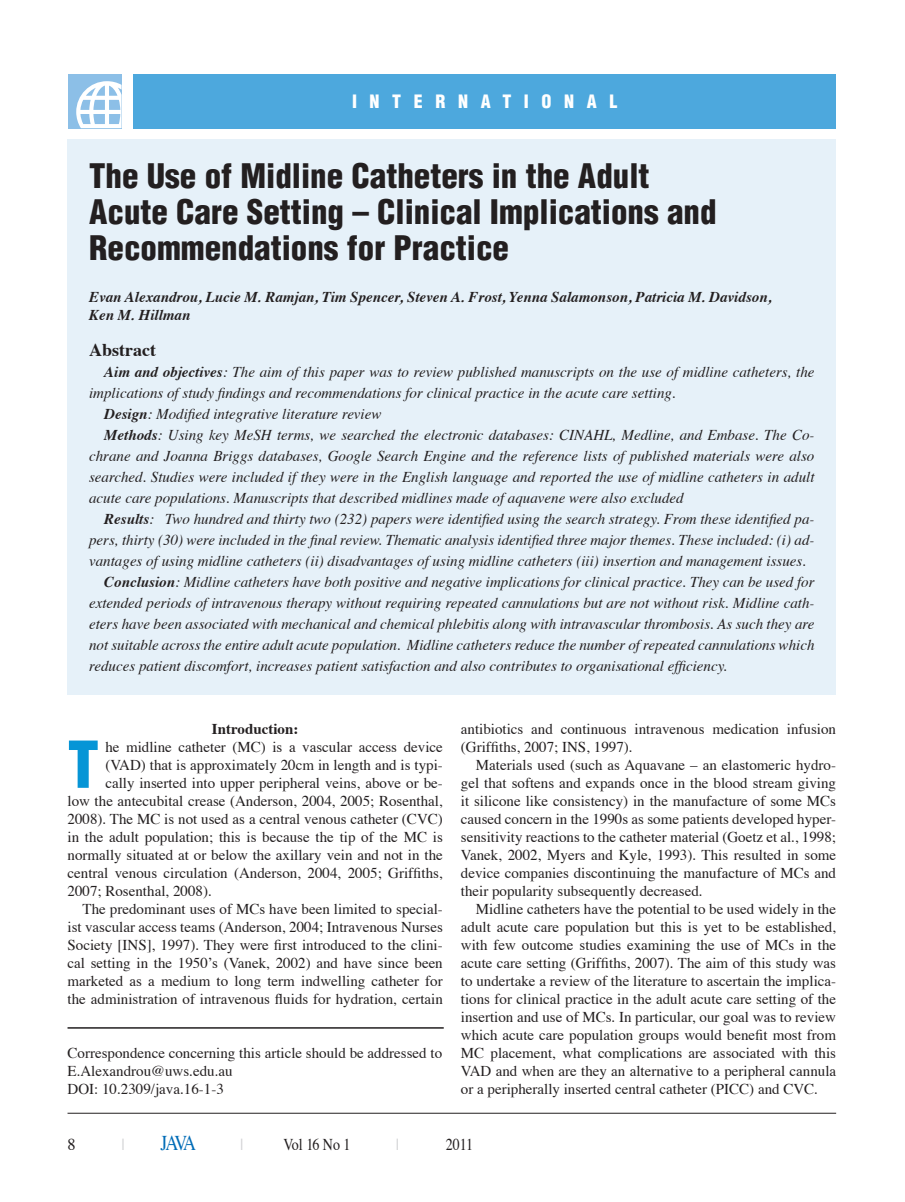
<style>
.page{position:relative;width:905px;height:1202px;background:#fff}
.page>*{position:absolute;margin:0;border:0;box-sizing:border-box;transform-origin:0 0}
.t1{font:900 condensed 63px "Helvetica";color:#0695d6}
.t2{font:900 condensed 33px/36px "Helvetica";color:#231f20}
.t3{font:21px "Times";color:#006cb7;scale:.85 1}
.t4{font:900 condensed 18px "Helvetica";letter-spacing:.7em;color:#fff}
.t5{font:700 18px "Times";color:#231f20}
.t6{font:16.5px "Times";color:#231f20;scale:.85 1}
.t7{font:16.5px "Times";color:#d1d2d4}
.t8{font:16.5px "Times";color:#231f20}
.t9{font:15px/18px "Times";color:#231f20}
.t10{font:italic 15px "Times";color:#231f20}
.t11{font:italic 700 15px/18px "Times";color:#231f20}
.t12{font:700 15px "Times";color:#231f20}
.s1{font-weight:700}
</style>
<div class="page">
<hr style="left:68px;top:1112px;width:768px;height:1px;background:#231f20">
<div style="left:68px;top:139px;width:768px;height:555px;background:#e6f1f9"></div>
<div style="left:133px;top:74px;width:703px;height:54px;background:#4da8dd"></div>
<div style="left:68px;top:74px;width:53px;height:54px;background:#8cbfe7"></div>
<svg style="left:76px;top:81px;width:45px;height:47px"></svg>
<hr style="left:68px;top:1027px;width:376px;height:1px;background:#231f20">
<p class="t4" style="left:352px;top:91px;width:267px">INTERNATIONAL</p>
<h2 class="t2" style="left:89px;top:157px;width:629px">The Use of Midline Catheters in the Adult<br>Acute Care Setting – Clinical Implications and<br>Recommendations for Practice</h2>
<p class="t11" style="left:89px;top:286px;width:683px">Evan Alexandrou, Lucie M. Ramjan, Tim Spencer, Steven A. Frost, Yenna Salamonson, Patricia M. Davidson,<br>Ken M. Hillman</p>
<p class="t5" style="left:89px;top:332px;width:68px">Abstract</p>
<p class="t10" style="left:104px;top:358px;width:711px"><span class="s1">Aim and objectives</span>: The aim of this paper was to review published manuscripts on the use of midline catheters, the</p>
<p class="t10" style="left:89px;top:379px;width:588px">implications of study findings and recommendations for clinical practice in the acute care setting.</p>
<p class="t10" style="left:104px;top:400px;width:279px"><span class="s1">Design</span>: Modified integrative literature review</p>
<p class="t10" style="left:104px;top:421px;width:711px"><span class="s1">Methods</span>: Using key MeSH terms, we searched the electronic databases: CINAHL, Medline, and Embase. The Co-</p>
<p class="t10" style="left:89px;top:442px;width:726px">chrane and Joanna Briggs databases, Google Search Engine and the reference lists of published materials were also</p>
<p class="t10" style="left:89px;top:463px;width:726px">searched. Studies were included if they were in the English language and reported the use of midline catheters in adult</p>
<p class="t10" style="left:89px;top:484px;width:596px">acute care populations. Manuscripts that described midlines made of aquavene were also excluded</p>
<p class="t10" style="left:104px;top:505px;width:711px"><span class="s1">Results</span>: Two hundred and thirty two (232) papers were identified using the search strategy. From these identified pa-</p>
<p class="t10" style="left:89px;top:526px;width:727px">pers, thirty (30) were included in the final review. Thematic analysis identified three major themes. These included: (i) ad-</p>
<p class="t10" style="left:89px;top:547px;width:718px">vantages of using midline catheters (ii) disadvantages of using midline catheters (iii) insertion and management issues.</p>
<p class="t10" style="left:104px;top:568px;width:712px"><span class="s1">Conclusion</span>: Midline catheters have both positive and negative implications for clinical practice. They can be used for</p>
<p class="t10" style="left:89px;top:589px;width:727px">extended periods of intravenous therapy without requiring repeated cannulations but are not without risk. Midline cath-</p>
<p class="t10" style="left:89px;top:610px;width:726px">eters have been associated with mechanical and chemical phlebitis along with intravascular thrombosis. As such they are</p>
<p class="t10" style="left:89px;top:631px;width:726px">not suitable across the entire adult acute population. Midline catheters reduce the number of repeated cannulations which</p>
<p class="t10" style="left:89px;top:652px;width:639px">reduces patient discomfort, increases patient satisfaction and also contributes to organisational efficiency.</p>
<p class="t12" style="left:212px;top:714px;width:88px">Introduction:</p>
<h1 class="t1" style="left:68px;top:725px;width:33px">T</h1>
<p class="t9" style="left:105px;top:736px;width:339px">he midline catheter (MC) is a vascular access device</p>
<p class="t9" style="left:105px;top:754px;width:339px">(VAD) that is approximately 20cm in length and is typi-</p>
<p class="t9" style="left:105px;top:772px;width:339px">cally inserted into upper peripheral veins, above or be-</p>
<p class="t9" style="left:67px;top:790px;width:377px">low the antecubital crease (Anderson, 2004, 2005; Rosenthal,</p>
<p class="t9" style="left:67px;top:808px;width:377px">2008). The MC is not used as a central venous catheter (CVC)</p>
<p class="t9" style="left:67px;top:826px;width:377px">in the adult population; this is because the tip of the MC is</p>
<p class="t9" style="left:67px;top:844px;width:377px">normally situated at or below the axillary vein and not in the</p>
<p class="t9" style="left:67px;top:862px;width:377px">central venous circulation (Anderson, 2004, 2005; Griffiths,</p>
<p class="t9" style="left:68px;top:880px;width:146px">2007; Rosenthal, 2008).</p>
<p class="t9" style="left:83px;top:898px;width:362px">The predominant uses of MCs have been limited to special-</p>
<p class="t9" style="left:67px;top:916px;width:377px">ist vascular access teams (Anderson, 2004; Intravenous Nurses</p>
<p class="t9" style="left:67px;top:934px;width:377px">Society [INS], 1997). They were first introduced to the clini-</p>
<p class="t9" style="left:67px;top:952px;width:377px">cal setting in the 1950’s (Vanek, 2002) and have since been</p>
<p class="t9" style="left:67px;top:970px;width:377px">marketed as a medium to long term indwelling catheter for</p>
<p class="t9" style="left:67px;top:988px;width:377px">the administration of intravenous fluids for hydration, certain</p>
<p class="t9" style="left:68px;top:1042px;width:376px">Correspondence concerning this article should be addressed to<br>E.Alexandrou@uws.edu.au<br>DOI: 10.2309/java.16-1-3</p>
<p class="t9" style="left:461px;top:718px;width:377px">antibiotics and continuous intravenous medication infusion (Griffiths, 2007; INS, 1997).</p>
<p class="t9" style="left:461px;top:754px;width:377px;text-align:justify;text-indent:15px">Materials used (such as Aquavane – an elastomeric hydro&shy;gel that softens and expands once in the blood stream giving it silicone like consistency) in the manufacture of some MCs caused concern in the 1990s as some patients developed hyper&shy;sensitivity reactions to the catheter material (Goetz et al., 1998; Vanek, 2002, Myers and Kyle, 1993). This resulted in some device companies discontinuing the manufacture of MCs and their popularity subsequently decreased.</p>
<p class="t9" style="left:461px;top:898px;width:377px;text-align:justify;text-indent:15px">Midline catheters have the potential to be used widely in the adult acute care population but this is yet to be established, with few outcome studies examining the use of MCs in the acute care setting (Griffiths, 2007). The aim of this study was to undertake a review of the literature to ascertain the implica&shy;tions for clinical practice in the adult acute care setting of the insertion and use of MCs. In particular, our goal was to review which acute care population groups would benefit most from MC placement, what complications are associated with this VAD and when are they an alternative to a peripheral cannula or a peripherally inserted central catheter (PICC) and CVC.</p>
<p class="t8" style="left:68px;top:1129px;width:10px">8</p>
<p class="t7" style="left:122px;top:1129px;width:5px">|</p>
<h3 class="t3" style="left:160px;top:1123px;width:43px">JAVA</h3>
<p class="t7" style="left:240px;top:1129px;width:5px">|</p>
<p class="t6" style="left:284px;top:1129px;width:80px">Vol 16 No 1</p>
<p class="t7" style="left:396px;top:1129px;width:5px">|</p>
<p class="t6" style="left:446px;top:1129px;width:34px">2011</p>
</div>
